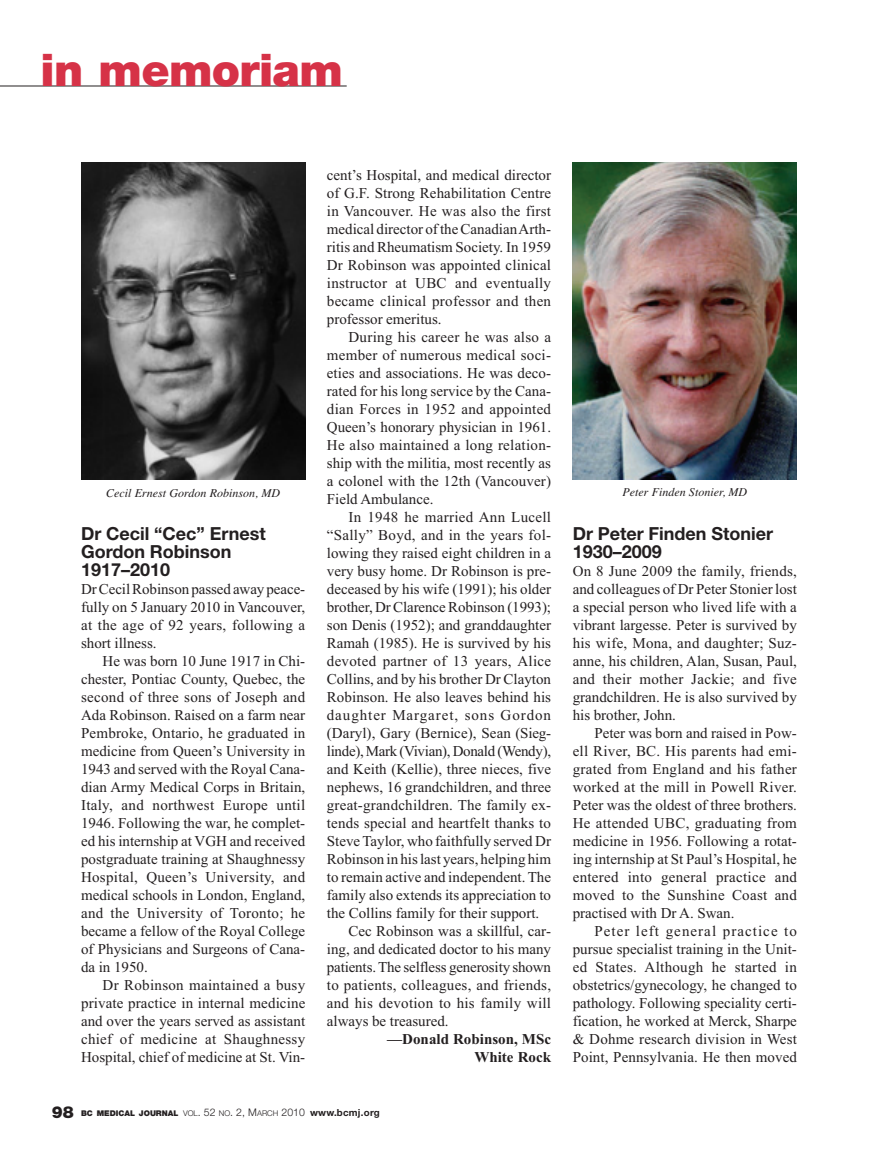
<style>
.page{position:relative;width:878px;height:1161px;background:#fff}
.page>*{position:absolute;margin:0;border:0;box-sizing:border-box;transform-origin:0 0}
.t1{font:900 45px "Helvetica Neue";letter-spacing:-.015em;color:#d63247}
.t2{font:700 18px/18px "Helvetica Neue";color:#231f20}
.t3{font:15px/18px "Times New Roman";color:#231f20;text-align:justify}
.t4{font:15px "Times New Roman";letter-spacing:.02em;color:#231f20}
.t5{font:15px "Times New Roman";letter-spacing:-.02em;color:#231f20}
.t6{font:700 15px/18px "Times New Roman";color:#231f20;text-align:right}
.t7{font:15px "Times New Roman";letter-spacing:.06em;color:#231f20}
.t8{font:italic 12px "Times";color:#231f20}
.t9{font:900 7.8px "Helvetica Neue";color:#231f20}
.s1{font-size:16.5px}
.s2{font-weight:300}
.s3{font-weight:300;font-size:10.5px}
.s4{font-weight:700;font-size:9.75px}
</style>
<div class="page">
<img style="left:572px;top:162px;width:224px;height:317px">
<hr style="left:0;top:86px;width:347px;height:1px;background:#231f20">
<img style="left:81px;top:162px;width:224px;height:317px">
<h1 class="t1" style="left:40px;top:54px;width:304px">in memoriam</h1>
<p class="t8" style="left:106px;top:489px;width:175px">Cecil Ernest Gordon Robinson, MD</p>
<p class="t2" style="left:81px;top:526px;width:186px">Dr Cecil “Cec” Ernest<br>Gordon Robinson<br>1917–2010</p>
<p class="t3" style="left:81px;top:581px;width:226px">Dr Cecil Robinson passed away peace&shy;fully on 5 January 2010 in Vancouver, at the age of 92 years, following a short illness.</p>
<p class="t3" style="left:81px;top:653px;width:226px;text-indent:22px">He was born 10 June 1917 in Chi - chester, Pontiac County, Quebec, the second of three sons of Joseph and Ada Robinson. Raised on a farm near Pembroke, Ontario, he graduated in medicine from Queen’s University in 1943 and served with the Royal Cana&shy;dian Army Medical Corps in Britain, Italy, and northwest Europe until 1946. Following the war, he complet&shy;ed his internship at VGH and received postgraduate training at Shaughnessy Hospital, Queen’s University, and medical schools in London, England, and the University of Toronto; he became a fellow of the Royal College of Physicians and Surgeons of Cana&shy;da in 1950.</p>
<p class="t3" style="left:81px;top:977px;width:226px;text-indent:22px">Dr Robinson maintained a busy private practice in internal medicine and over the years served as assistant chief of medicine at Shaughnessy Hospital, chief of medicine at St. Vin-</p>
<p class="t3" style="left:327px;top:167px;width:226px">cent’s Hospital, and medical director of G.F. Strong Rehabilitation Centre in Vancouver. He was also the first medical director of the Canadian Arth - ritis and Rheumatism Society. In 1959<br>Dr Robinson was appointed clinical instructor at UBC and eventually became clinical professor and then professor emeritus.</p>
<p class="t3" style="left:327px;top:329px;width:226px;text-indent:22px">During his career he was also a member of numerous medical soci&shy;eties and associations. He was deco&shy;rated for his long service by the Cana&shy;dian Forces in 1952 and appointed Queen’s honorary physician in 1961.<br>He also maintained a long relation&shy;ship with the militia, most recently as a colonel with the 12th (Vancouver)<br>Field Ambulance.</p>
<p class="t4" style="left:348px;top:512px;width:204px">In 1948 he married Ann Lucell</p>
<p class="t4" style="left:327px;top:530px;width:226px">“Sally” Boyd, and in the years fol-</p>
<p class="t3" style="left:327px;top:545px;width:226px">lowing they raised eight children in a</p>
<p class="t3" style="left:327px;top:563px;width:226px">very busy home. Dr Robinson is pre-</p>
<p class="t3" style="left:327px;top:581px;width:226px">deceased by his wife (1991); his older</p>
<p class="t3" style="left:327px;top:599px;width:226px">brother, Dr Clarence Robinson (1993);</p>
<p class="t3" style="left:327px;top:617px;width:226px">son Denis (1952); and granddaughter</p>
<p class="t3" style="left:327px;top:635px;width:226px">Ramah (1985). He is survived by his</p>
<p class="t4" style="left:327px;top:656px;width:226px">devoted partner of 13 years, Alice</p>
<p class="t3" style="left:327px;top:671px;width:226px">Collins, and by his brother Dr Clayton</p>
<p class="t3" style="left:327px;top:689px;width:226px">Robinson. He also leaves behind his</p>
<p class="t7" style="left:327px;top:710px;width:226px">daughter Margaret, sons Gordon</p>
<p class="t3" style="left:327px;top:725px;width:226px">(Daryl), Gary (Bernice), Sean (Sieg -</p>
<p class="t5" style="left:327px;top:746px;width:226px">linde), Mark (Vivian), Donald (Wendy),</p>
<p class="t3" style="left:327px;top:761px;width:226px">and Keith (Kellie), three nieces, five</p>
<p class="t3" style="left:327px;top:779px;width:226px">nephews, 16 grandchildren, and three</p>
<p class="t3" style="left:327px;top:797px;width:226px">great-grandchildren. The family ex -</p>
<p class="t3" style="left:327px;top:815px;width:226px">tends special and heartfelt thanks to</p>
<p class="t3" style="left:327px;top:833px;width:226px">Steve Taylor, who faithfully served Dr</p>
<p class="t3" style="left:327px;top:851px;width:226px">Robinson in his last years, helping him</p>
<p class="t3" style="left:327px;top:869px;width:226px">to remain active and independent. The</p>
<p class="t3" style="left:327px;top:887px;width:226px">family also extends its appreciation to</p>
<p class="t3" style="left:327px;top:905px;width:214px">the Collins family for their support.</p>
<p class="t3" style="left:348px;top:923px;width:204px">Cec Robinson was a skillful, car-</p>
<p class="t3" style="left:327px;top:941px;width:226px">ing, and dedicated doctor to his many</p>
<p class="t3" style="left:327px;top:959px;width:226px">patients. The selfless generosity shown</p>
<p class="t4" style="left:327px;top:980px;width:226px">to patients, colleagues, and friends,</p>
<p class="t4" style="left:327px;top:998px;width:226px">and his devotion to his family will</p>
<p class="t3" style="left:327px;top:1013px;width:123px">always be treasured.</p>
<p class="t6" style="left:387px;top:1032px;width:165px">—Donald Robinson, MSc<br>White Rock</p>
<p class="t9" style="left:52px;top:1111px;width:329px"><span class="s1">98</span> BC MEDICAL JOURNAL <span class="s2">VOL</span><span class="s3">. 52</span> <span class="s2">NO</span><span class="s3">. 2, M</span><span class="s2">ARCH</span> <span class="s3">2010</span> <span class="s4">www.bcmj.org</span></p>
<p class="t8" style="left:622px;top:488px;width:126px">Peter Finden Stonier, MD</p>
<p class="t2" style="left:572px;top:526px;width:202px">Dr Peter Finden Stonier<br>1930–2009</p>
<p class="t3" style="left:572px;top:563px;width:226px">On 8 June 2009 the family, friends, and colleagues of Dr Peter Stonier lost a special person who lived life with a vibrant largesse. Peter is survived by his wife, Mona, and daughter; Suz - anne, his children, Alan, Susan, Paul, and their mother Jackie; and five grandchildren. He is also survived by his brother, John.</p>
<p class="t3" style="left:572px;top:725px;width:226px;text-indent:22px">Peter was born and raised in Pow&shy;ell River, BC. His parents had emi&shy;grated from England and his father worked at the mill in Powell River.<br>Peter was the oldest of three brothers.<br>He attended UBC, graduating from medicine in 1956. Following a rotat&shy;ing internship at St Paul’s Hospital, he entered into general practice and moved to the Sunshine Coast and practised with Dr A. Swan.</p>
<p class="t3" style="left:572px;top:923px;width:226px;text-indent:22px">Peter left general practice to pursue specialist training in the Unit&shy;ed States. Although he started in obstetrics/gynecology, he changed to pathology. Following speciality certi&shy;fication, he worked at Merck, Sharpe &amp; Dohme research division in West Point, Pennsylvania. He then moved</p>
</div>
